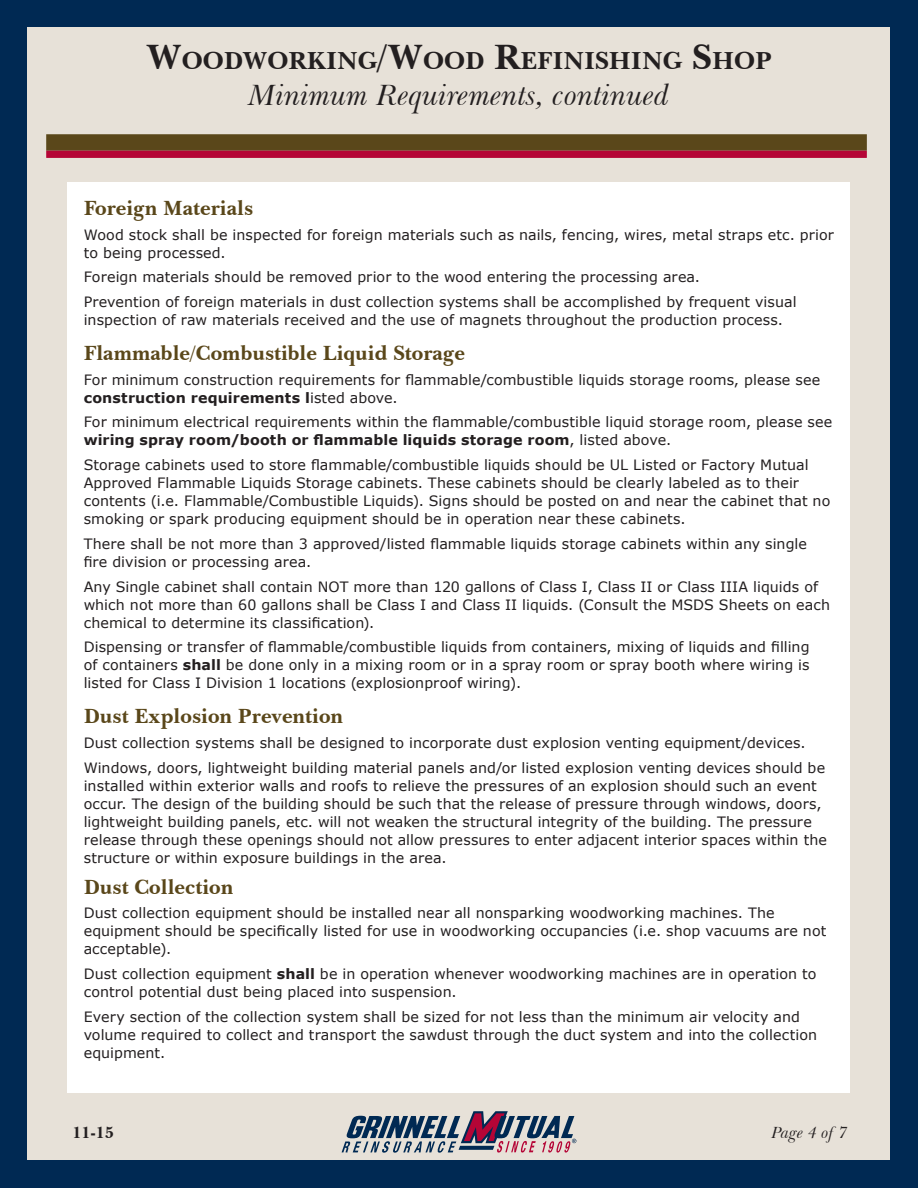
<style>
.page{position:relative;width:918px;height:1188px;background:#002953}
.page>*{position:absolute;margin:0;border:0;box-sizing:border-box;transform-origin:0 0}
.t1{font:italic 30px "Baskerville BT";color:#231f20}
.t2{font:700 25.2px "Baskerville BT";color:#231f20}
.Subhead{font:700 21px "Baskerville BT";color:#5a471a}
.t3{font:italic 16.5px "Baskerville BT";color:#231f20}
.t4{font:700 16.5px "Baskerville BT";color:#231f20}
.Body{font:14.25px/18px "Verdana";letter-spacing:.005em;color:#231f20}
.s1{font-size:36px}
.s2{font-weight:700}
</style>
<div class="page">
<div style="left:28px;top:28px;width:862px;height:1132px;background:#e7e1d8"></div>
<svg style="left:342px;top:1111px;width:234px;height:42px"></svg>
<div style="left:46px;top:134px;width:821px;height:17px;background:#5a471a;border:2px solid #5a471a"></div>
<div style="left:46px;top:151px;width:821px;height:7px;background:#b50536;border:2px solid #b50536"></div>
<div style="left:67px;top:183px;width:783px;height:910px;background:#fff"></div>
<p class="t2" style="left:146px;top:45px;width:627px"><span class="s1">W</span>OODWORKING<span class="s1">/W</span>OOD <span class="s1">R</span>EFINISHING <span class="s1">S</span>HOP</p>
<p class="t1" style="left:248px;top:77px;width:423px">Minimum Requirements, continued</p>
<p class="Subhead" style="left:84px;top:195px;width:171px">Foreign Materials</p>
<p class="Body" style="left:84px;top:225px;width:752px">Wood stock shall be inspected for foreign materials such as nails, fencing, wires, metal straps etc. prior to being processed.</p>
<p class="Body" style="left:84px;top:268px;width:618px">Foreign materials should be removed prior to the wood entering the processing area.</p>
<p class="Body" style="left:84px;top:293px;width:714px">Prevention of foreign materials in dust collection systems shall be accomplished by frequent visual inspection of raw materials received and the use of magnets throughout the production process.</p>
<p class="Subhead" style="left:84px;top:340px;width:383px">Flammable/Combustible Liquid Storage</p>
<p class="Body" style="left:84px;top:370px;width:738px">For minimum construction requirements for flammable/combustible liquids storage rooms, please see <span class="s2">construction requirements l</span>isted above.</p>
<p class="Body" style="left:84px;top:413px;width:750px">For minimum electrical requirements within the flammable/combustible liquid storage room, please see <span class="s2">wiring spray room/booth or flammable liquids storage room</span>, listed above.</p>
<p class="Body" style="left:84px;top:456px;width:748px">Storage cabinets used to store flammable/combustible liquids should be UL Listed or Factory Mutual Approved Flammable Liquids Storage cabinets. These cabinets should be clearly labeled as to their contents (i.e. Flammable/Combustible Liquids). Signs should be posted on and near the cabinet that no smoking or spark producing equipment should be in operation near these cabinets.</p>
<p class="Body" style="left:84px;top:535px;width:725px">There shall be not more than 3 approved/listed flammable liquids storage cabinets within any single fire division or processing area.</p>
<p class="Body" style="left:84px;top:577px;width:748px">Any Single cabinet shall contain NOT more than 120 gallons of Class I, Class II or Class IIIA liquids of which not more than 60 gallons shall be Class I and Class II liquids. (Consult the MSDS Sheets on each chemical to determine its classification).</p>
<p class="Body" style="left:84px;top:638px;width:727px;text-align:justify">Dispensing or transfer of flammable/combustible liquids from containers, mixing of liquids and filling of containers <span class="s2">shall</span> be done only in a mixing room or in a spray room or spray booth where wiring is listed for Class I Division 1 locations (explosionproof wiring).</p>
<p class="Subhead" style="left:84px;top:703px;width:261px">Dust Explosion Prevention</p>
<p class="Body" style="left:84px;top:734px;width:724px">Dust collection systems shall be designed to incorporate dust explosion venting equipment/devices.</p>
<p class="Body" style="left:84px;top:758px;width:745px">Windows, doors, lightweight building material panels and/or listed explosion venting devices should be installed within exterior walls and roofs to relieve the pressures of an explosion should such an event occur. The design of the building should be such that the release of pressure through windows, doors, lightweight building panels, etc. will not weaken the structural integrity of the building. The pressure release through these openings should not allow pressures to enter adjacent interior spaces within the structure or within exposure buildings in the area.</p>
<p class="Subhead" style="left:84px;top:873px;width:151px">Dust Collection</p>
<p class="Body" style="left:84px;top:904px;width:744px">Dust collection equipment should be installed near all nonsparking woodworking machines. The equipment should be specifically listed for use in woodworking occupancies (i.e. shop vacuums are not acceptable).</p>
<p class="Body" style="left:84px;top:965px;width:734px">Dust collection equipment <span class="s2">shall</span> be in operation whenever woodworking machines are in operation to control potential dust being placed into suspension.</p>
<p class="Body" style="left:84px;top:1007px;width:735px">Every section of the collection system shall be sized for not less than the minimum air velocity and volume required to collect and transport the sawdust through the duct system and into the collection equipment.</p>
<p class="t4" style="left:72px;top:1122px;width:43px">11-15</p>
<p class="t3" style="left:771px;top:1122px;width:78px">Page 4 of 7</p>
</div>
